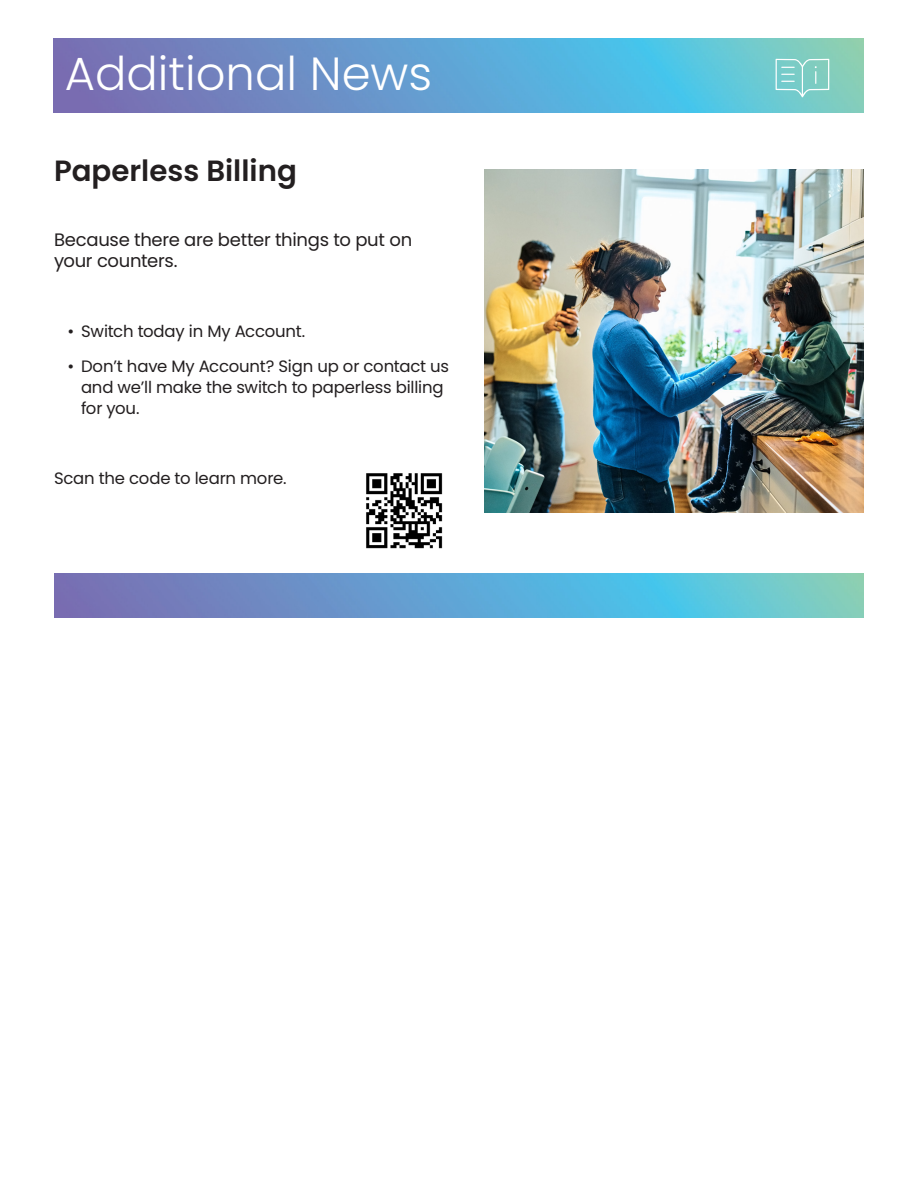
<style>
.page{position:relative;width:918px;height:1188px;background:#fff}
.page>*{position:absolute;margin:0;border:0;box-sizing:border-box;transform-origin:0 0}
.t1{font:300 46.5px "Poppins";color:#fff}
.t2{font:600 29.25px "Poppins";color:#231f20}
.t3{font:18px/21px "Poppins";letter-spacing:-.015em;color:#231f20}
.t4{font:16.5px/21px "Poppins";letter-spacing:-.01em;color:#231f20}
</style>
<div class="page">
<img style="left:53px;top:39px;width:810px;height:73px">
<img style="left:54px;top:574px;width:810px;height:43px">
<svg style="left:776px;top:59px;width:53px;height:38px"></svg>
<img style="left:484px;top:170px;width:380px;height:343px">
<img style="left:366px;top:473px;width:77px;height:76px">
<p class="t1" style="left:65px;top:47px;width:369px">Additional News</p>
<p class="t2" style="left:54px;top:153px;width:244px">Paperless Billing</p>
<p class="t3" style="left:54px;top:229px;width:360px">Because there are better things to put on your counters.</p>
<p class="t4" style="left:68px;top:321px;width:239px">• Switch today in My Account.</p>
<p class="t4" style="left:81px;top:356px;width:370px;text-indent:-14px">• Don’t have My Account? Sign up or contact us and we’ll make the switch to paperless billing for you.</p>
<p class="t4" style="left:54px;top:468px;width:234px">Scan the code to learn more.</p>
</div>
